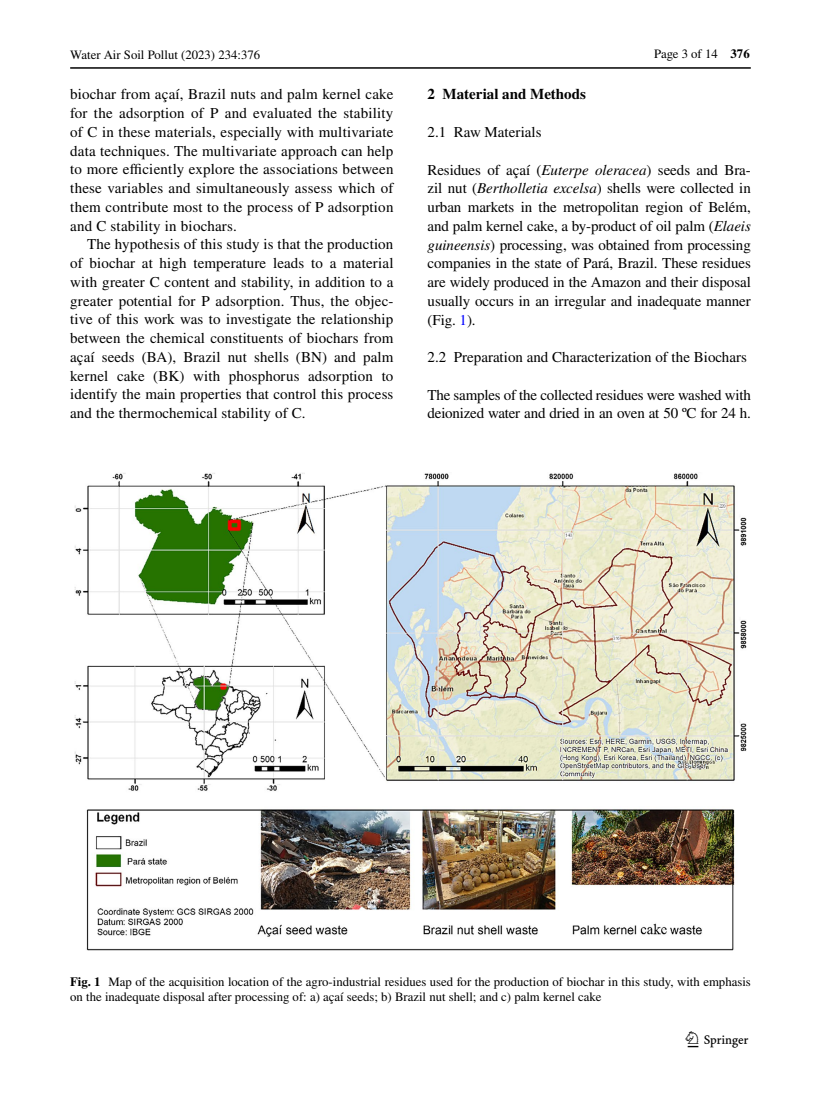
<style>
.page{position:relative;width:821px;height:1106px;background:#fff}
.page>*{position:absolute;margin:0;border:0;box-sizing:border-box;transform-origin:0 0}
.t1{font:22.5px "Springnew Regular 3";color:#000}
.t2{font:15px/18.8px "STIX";color:#000;text-align:justify}
.t3{font:700 15px "STIX";color:#000}
.t4{font:12.75px/15px "STIX";color:#000}
.s1{font-weight:700}
.s2{font-style:italic}
.s3{color:#00f}
</style>
<div class="page">
<hr style="left:70px;top:67px;width:680px;height:2px;background:#000">
<img style="left:74px;top:473px;width:672px;height:478px">
<p class="t4" style="left:70px;top:48px;width:191px">Water Air Soil Pollut (2023) 234:376</p>
<p class="t2" style="left:70px;top:86px;width:325px">biochar from açaí, Brazil nuts and palm kernel cake for the adsorption of P and evaluated the stability of C in these materials, especially with multivariate data techniques. The multivariate approach can help to more efficiently explore the associations between these variables and simultaneously assess which of them contribute most to the process of P adsorption and C stability in biochars.</p>
<p class="t2" style="left:70px;top:236px;width:325px;text-indent:17px">The hypothesis of this study is that the production of biochar at high temperature leads to a material with greater C content and stability, in addition to a greater potential for P adsorption. Thus, the objec&shy;tive of this work was to investigate the relationship between the chemical constituents of biochars from açaí seeds (BA), Brazil nut shells (BN) and palm kernel cake (BK) with phosphorus adsorption to identify the main properties that control this process and the thermochemical stability of C.</p>
<p class="t4" style="left:654px;top:47px;width:97px">Page 3 of 14 <span class="s1">376</span></p>
<p class="t3" style="left:427px;top:85px;width:160px">2 Material and Methods</p>
<p class="t2" style="left:427px;top:124px;width:115px">2.1 Raw Materials</p>
<p class="t2" style="left:427px;top:161px;width:325px">Residues of açaí (<span class="s2">Euterpe oleracea</span>) seeds and Bra&shy;zil nut (<span class="s2">Bertholletia excelsa</span>) shells were collected in urban markets in the metropolitan region of Belém, and palm kernel cake, a by-product of oil palm (<span class="s2">Elaeis guineensis</span>) processing, was obtained from processing companies in the state of Pará, Brazil. These residues are widely produced in the Amazon and their disposal usually occurs in an irregular and inadequate manner (Fig. <span class="s3">1</span>).</p>
<p class="t2" style="left:427px;top:349px;width:321px">2.2 Preparation and Characterization of the Biochars</p>
<p class="t2" style="left:427px;top:386px;width:325px">The samples of the collected residues were washed with deionized water and dried in an oven at 50 ºC for 24 h.</p>
<p class="t4" style="left:70px;top:975px;width:682px"><span class="s1">Fig. 1</span> Map of the acquisition location of the agro-industrial residues used for the production of biochar in this study, with emphasis on the inadequate disposal after processing of: a) açaí seeds; b) Brazil nut shell; and c) palm kernel cake</p>
<h1 class="t1" style="left:687px;top:1031px;width:62px">1 3</h1>
</div>
